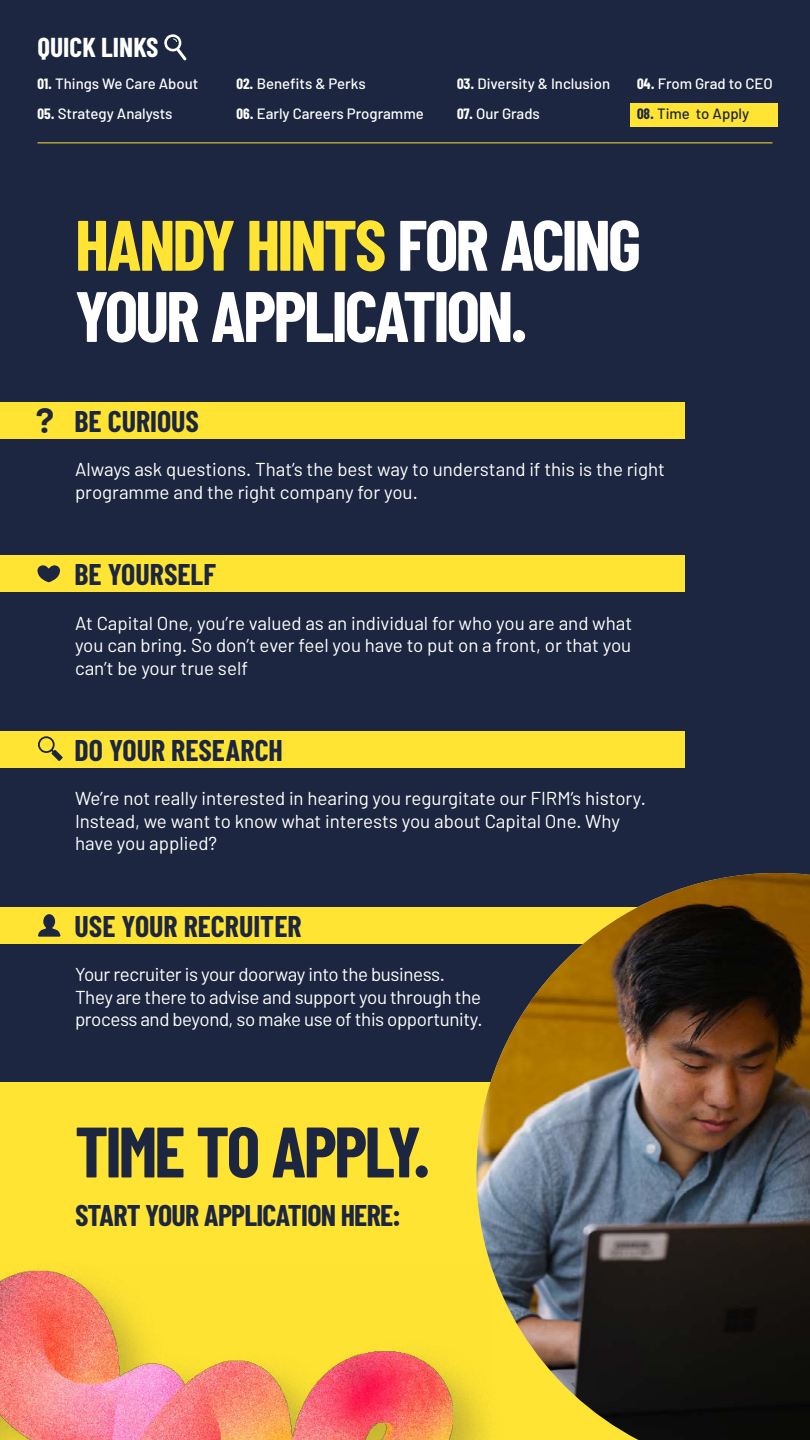
<style>
.page{position:relative;width:810px;height:1440px;background:#1c2640}
.page>*{position:absolute;margin:0;border:0;box-sizing:border-box;transform-origin:0 0}
.t1{font:700 71.25px/71.2px "Barlow Condensed";letter-spacing:-.045em;color:#fff}
.t2{font:700 71.25px "Barlow Condensed";letter-spacing:-.04em;color:#1c2640}
.t3{font:700 30px "Barlow Condensed";color:#1c2640}
.t4{font:700 30px "Barlow Condensed";letter-spacing:-.025em;color:#1c2640}
.t5{font:700 27.45px "Barlow Condensed";color:#fff}
.t6{font:18.75px/22.5px "Barlow";color:#fff}
.t7{font:18.75px/22.5px "Barlow";letter-spacing:-.02em;color:#fff}
.t8{font:500 15px "Barlow";color:#fff}
.t9{font:500 15px "Barlow";color:#1c2640}
.s1{font-family:"Barlow Condensed";font-weight:700}
.s2{color:#ffe433}
.s3{font-family:"Barlow";font-size:35.1px}
</style>
<div class="page">
<svg style="left:164px;top:34px;width:23px;height:26px"></svg>
<div style="left:0;top:1083px;width:810px;height:357px;background:#ffe433"></div>
<hr style="left:38px;top:142px;width:734px;height:1px;background:#ffe433">
<img style="left:0;top:1270px;width:477px;height:170px">
<div style="left:0;top:402px;width:685px;height:37px;background:#ffe433"></div>
<div style="left:0;top:555px;width:685px;height:37px;background:#ffe433"></div>
<svg style="left:38px;top:565px;width:22px;height:17px"></svg>
<div style="left:0;top:731px;width:685px;height:37px;background:#ffe433"></div>
<svg style="left:38px;top:736px;width:25px;height:25px"></svg>
<div style="left:0;top:907px;width:685px;height:37px;background:#ffe433"></div>
<svg style="left:38px;top:914px;width:22px;height:23px"></svg>
<div style="left:630px;top:103px;width:148px;height:23px;background:#ffe433"></div>
<img style="left:477px;top:873px;width:333px;height:567px">
<h3 class="t5" style="left:38px;top:30px;width:123px">QUICK LINKS</h3>
<p class="t8" style="left:38px;top:74px;width:162px"><span class="s1">01.</span> Things We Care About</p>
<p class="t8" style="left:236px;top:74px;width:131px"><span class="s1">02.</span> Benefits &amp; Perks</p>
<p class="t8" style="left:457px;top:74px;width:155px"><span class="s1">03.</span> Diversity &amp; Inclusion</p>
<p class="t8" style="left:637px;top:74px;width:137px"><span class="s1">04.</span> From Grad to CEO</p>
<p class="t8" style="left:38px;top:104px;width:137px"><span class="s1">05.</span> Strategy Analysts</p>
<p class="t8" style="left:236px;top:104px;width:189px"><span class="s1">06.</span> Early Careers Programme</p>
<p class="t8" style="left:457px;top:104px;width:84px"><span class="s1">07.</span> Our Grads</p>
<p class="t9" style="left:637px;top:104px;width:114px"><span class="s1">08.</span> Time to Apply</p>
<h1 class="t1" style="left:75px;top:208px;width:567px"><span class="s2">HANDY HINTS</span> FOR ACING<br>YOUR APPLICATION.</h1>
<h2 class="t3" style="left:36px;top:402px;width:165px"><span class="s3">?</span> BE CURIOUS</h2>
<p class="t6" style="left:75px;top:458px;width:592px">Always ask questions. That’s the best way to understand if this is the right programme and the right company for you.</p>
<h2 class="t3" style="left:75px;top:556px;width:143px">BE YOURSELF</h2>
<p class="t6" style="left:75px;top:611px;width:559px;text-align:justify">At Capital One, you’re valued as an individual for who you are and what you can bring. So don’t ever feel you have to put on a front, or that you can’t be your true self</p>
<h2 class="t3" style="left:75px;top:731px;width:210px">DO YOUR RESEARCH</h2>
<p class="t6" style="left:75px;top:787px;width:572px">We’re not really interested in hearing you regurgitate our FIRM’s history.<br>Instead, we want to know what interests you about Capital One. Why have you applied?</p>
<h2 class="t3" style="left:75px;top:907px;width:228px">USE YOUR RECRUITER</h2>
<p class="t7" style="left:75px;top:963px;width:409px">Your recruiter is your doorway into the business.<br>They are there to advise and support you through the process and beyond, so make use of this opportunity.</p>
<h1 class="t2" style="left:75px;top:1108px;width:358px">TIME TO APPLY.</h1>
<h2 class="t4" style="left:75px;top:1197px;width:327px">START YOUR APPLICATION HERE:</h2>
</div>
